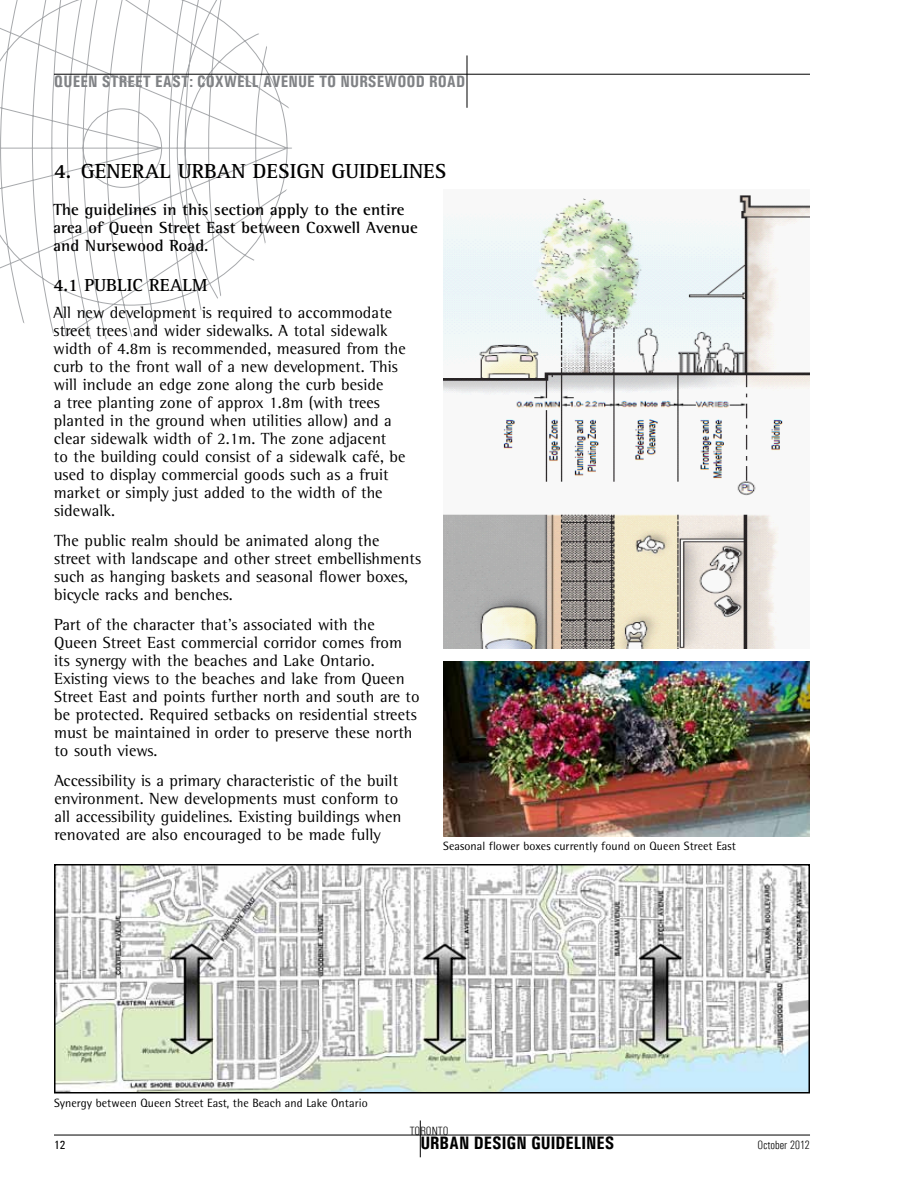
<style>
.page{position:relative;width:918px;height:1188px;background:#fff}
.page>*{position:absolute;margin:0;border:0;box-sizing:border-box;transform-origin:0 0}
.t1{font:700 21px "Rotis Serif";color:#000}
.t2{font:700 18px "Univers Condensed";color:#000}
.t3{font:700 18px "Rotis Serif";color:#000}
.t4{font:16.5px/18px "Rotis Semi Serif";letter-spacing:.005em;color:#000}
.t5{font:700 16.5px/18px "Rotis Semi Serif";letter-spacing:.005em;color:#000}
.t6{font:700 16.5px "Univers Condensed";letter-spacing:.005em;color:#808285}
.t7{font:12px "Rotis Semi Sans";letter-spacing:.005em;color:#000}
.t8{font:300 condensed 12px "Univers";color:#000}
.t9{font:500 12px "Univers Condensed";color:#000}
</style>
<div class="page">
<svg style="left:0;top:0;width:293px;height:340px"></svg>
<hr style="left:54px;top:74px;width:756px;height:1px;background:#000">
<hr style="left:467px;top:55px;width:1px;height:53px;background:#000">
<hr style="left:54px;top:1135px;width:756px;height:1px;background:#000">
<hr style="left:420px;top:1120px;width:1px;height:37px;background:#000">
<img style="left:443px;top:195px;width:367px;height:453px">
<img style="left:57px;top:867px;width:750px;height:224px">
<div style="left:54px;top:864px;width:756px;height:230px;border:2px solid #000"></div>
<img style="left:443px;top:662px;width:367px;height:175px">
<p class="t6" style="left:54px;top:72px;width:413px">QUEEN STREET EAST: COXWELL AVENUE TO NURSEWOOD ROAD</p>
<p class="t1" style="left:54px;top:159px;width:55px">4. GENERAL</p>
<p class="t1" style="left:178px;top:159px;width:15px">URBAN</p>
<p class="t1" style="left:253px;top:159px;width:170px">DES IGN GUIDELINES</p>
<p class="t5" style="left:54px;top:200px;width:366px">The guidelines in this section apply to the entire area of Queen Street East between Coxwell Avenue and Nursewood Road.</p>
<p class="t3" style="left:54px;top:275px;width:109px">4.1 PUBLIC REALM</p>
<p class="t4" style="left:54px;top:304px;width:354px">All new development is required to accommodate street trees and wider sidewalks. A total sidewalk width of 4.8m is recommended, measured from the curb to the front wall of a new development. This will include an edge zone along the curb beside<br>a tree planting zone of approx 1.8m (with trees planted in the ground when utilities allow) and a clear sidewalk width of 2.1m. The zone adjacent<br>to the building could consist of a sidewalk café, be used to display commercial goods such as a fruit market or simply just added to the width of the sidewalk.</p>
<p class="t4" style="left:54px;top:532px;width:369px">The public realm should be animated along the<br>street with landscape and other street embellishments such as hanging baskets and seasonal flower boxes, bicycle racks and benches.</p>
<p class="t4" style="left:54px;top:616px;width:367px">Part of the character that’s associated with the Queen Street East commercial corridor comes from its synergy with the beaches and Lake Ontario.<br>Existing views to the beaches and lake from Queen Street East and points further north and south are to be protected. Required setbacks on residential streets must be maintained in order to preserve these north to south views.</p>
<p class="t4" style="left:54px;top:772px;width:349px">Accessibility is a primary characteristic of the built environment. New developments must conform to all accessibility guidelines. Existing buildings when renovated are also encouraged to be made fully</p>
<p class="t7" style="left:443px;top:839px;width:294px">Seasonal flower boxes currently found on Queen Street East</p>
<p class="t7" style="left:54px;top:1096px;width:315px">Synergy between Queen Street East, the Beach and Lake Ontario</p>
<p class="t9" style="left:54px;top:1138px;width:13px">12</p>
<p class="t8" style="left:410px;top:1124px;width:40px">TORONTO</p>
<p class="t2" style="left:420px;top:1132px;width:195px">URBAN DESIGN GUIDELINES</p>
<p class="t8" style="left:758px;top:1138px;width:54px">October 2012</p>
</div>
